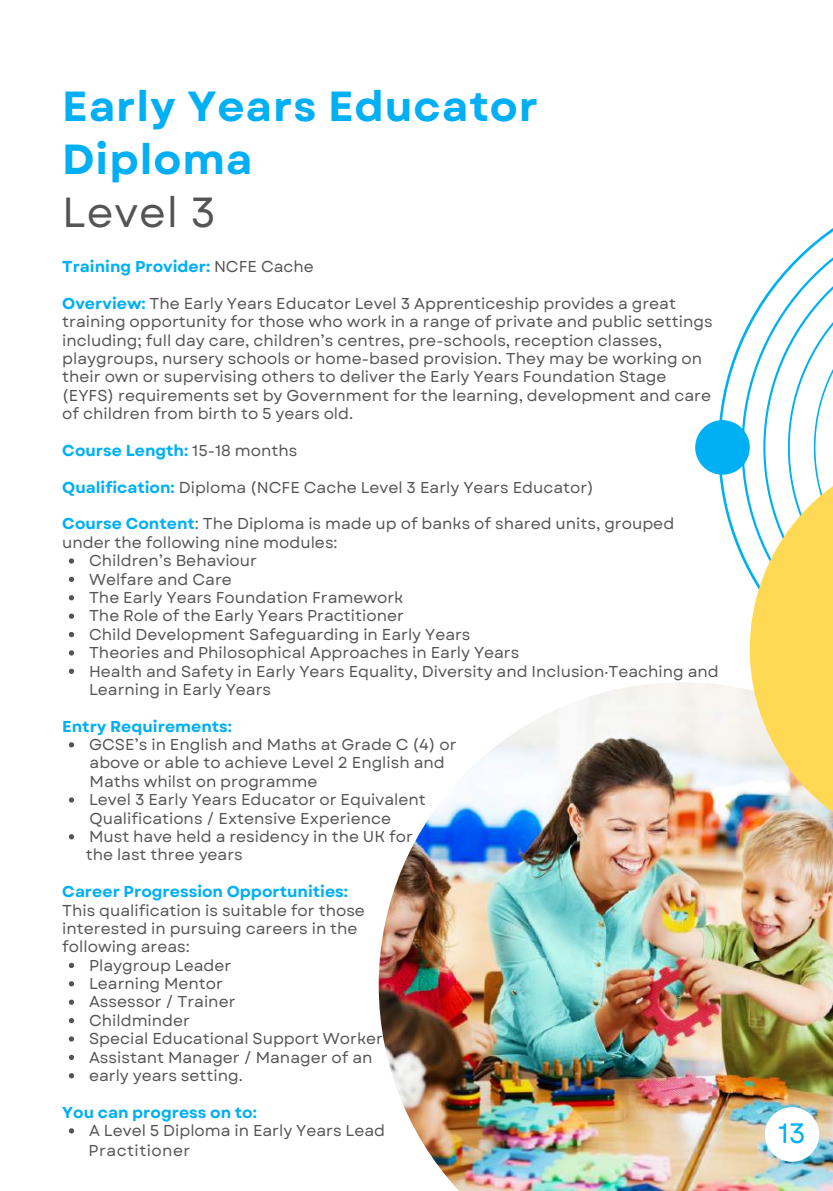
<style>
.page{position:relative;width:833px;height:1191px;background:#fff}
.page>*{position:absolute;margin:0;border:0;box-sizing:border-box;transform-origin:0 0}
.t1{font:700 42px/52.5px "Garet";letter-spacing:.02em;color:#00aff4}
.t2{font:42px "Garet";letter-spacing:.02em;color:#545454}
.t3{font:28px "Garet";color:#00aff4}
.t4{font:15.75px/18.4px "Garet";color:#545454}
.t5{font:700 15.75px "Garet";color:#00aff4}
.s1{font-weight:400;color:#545454}
.s2{font-weight:700;color:#00aff4}
</style>
<div class="page">
<svg style="left:719px;top:339px;width:22px;height:217px"></svg>
<svg style="left:741px;top:321px;width:9px;height:335px"></svg>
<div style="left:695px;top:420px;width:55px;height:55px;background:#00aff4;border-radius:50%"></div>
<svg style="left:69px;top:558px;width:5px;height:5px"></svg>
<svg style="left:69px;top:576px;width:5px;height:6px"></svg>
<svg style="left:69px;top:595px;width:5px;height:5px"></svg>
<svg style="left:69px;top:613px;width:5px;height:5px"></svg>
<svg style="left:69px;top:632px;width:5px;height:5px"></svg>
<svg style="left:69px;top:650px;width:5px;height:5px"></svg>
<svg style="left:69px;top:668px;width:5px;height:6px"></svg>
<svg style="left:69px;top:742px;width:5px;height:5px"></svg>
<svg style="left:69px;top:797px;width:5px;height:5px"></svg>
<svg style="left:69px;top:834px;width:5px;height:5px"></svg>
<svg style="left:69px;top:962px;width:5px;height:6px"></svg>
<svg style="left:69px;top:981px;width:5px;height:5px"></svg>
<svg style="left:69px;top:999px;width:5px;height:5px"></svg>
<svg style="left:69px;top:1018px;width:5px;height:5px"></svg>
<svg style="left:69px;top:1036px;width:5px;height:5px"></svg>
<svg style="left:69px;top:1054px;width:5px;height:5px"></svg>
<svg style="left:69px;top:1073px;width:5px;height:5px"></svg>
<svg style="left:69px;top:1128px;width:5px;height:5px"></svg>
<img style="left:379px;top:682px;width:454px;height:508px">
<svg style="left:750px;top:228px;width:83px;height:622px"></svg>
<div style="left:765px;top:1107px;width:54px;height:54px;background:#fff;border-radius:50%"></div>
<h1 class="t1" style="left:62px;top:81px;width:477px">Early Years Educator<br>Diploma</h1>
<h1 class="t2" style="left:62px;top:181px;width:155px">Level 3</h1>
<p class="t5" style="left:62px;top:255px;width:253px">Training Provider: <span class="s1">NCFE Cache</span></p>
<p class="t4" style="left:62px;top:294px;width:652px"><span class="s2">Overview:</span> The Early Years Educator Level 3 Apprenticeship provides a great training opportunity for those who work in a range of private and public settings including; full day care, children’s centres, pre-schools, reception classes, playgroups, nursery schools or home-based provision. They may be working on their own or supervising others to deliver the Early Years Foundation Stage (EYFS) requirements set by Government for the learning, development and care of children from birth to 5 years old.</p>
<p class="t5" style="left:62px;top:439px;width:237px">Course Length: <span class="s1">15-18 months</span></p>
<p class="t4" style="left:62px;top:478px;width:533px"><span class="s2">Qualification:</span> Diploma (NCFE Cache Level 3 Early Years Educator)</p>
<p class="t4" style="left:62px;top:515px;width:613px"><span class="s2">Course Content</span>: The Diploma is made up of banks of shared units, grouped</p>
<p class="t4" style="left:62px;top:533px;width:277px">under the following nine modules:</p>
<p class="t4" style="left:89px;top:551px;width:170px">Children’s Behaviour</p>
<p class="t4" style="left:89px;top:570px;width:144px">Welfare and Care</p>
<p class="t4" style="left:89px;top:588px;width:316px">The Early Years Foundation Framework</p>
<p class="t4" style="left:89px;top:607px;width:316px">The Role of the Early Years Practitioner</p>
<p class="t4" style="left:89px;top:625px;width:383px">Child Development Safeguarding in Early Years</p>
<p class="t4" style="left:89px;top:643px;width:432px">Theories and Philosophical Approaches in Early Years</p>
<p class="t4" style="left:89px;top:662px;width:631px">Health and Safety in Early Years Equality, Diversity and Inclusion·Teaching and</p>
<p class="t4" style="left:89px;top:680px;width:184px">Learning in Early Years</p>
<p class="t5" style="left:62px;top:715px;width:171px">Entry Requirements:</p>
<p class="t4" style="left:86px;top:735px;width:372px">GCSE’s in English and Maths at Grade C (4) or above or able to achieve Level 2 English and Maths whilst on programme<br>Level 3 Early Years Educator or Equivalent Qualifications / Extensive Experience<br>Must have held a residency in the UK for<br>the last three years</p>
<p class="t5" style="left:62px;top:880px;width:287px">Career Progression Opportunities:</p>
<p class="t4" style="left:62px;top:901px;width:304px">This qualification is suitable for those</p>
<p class="t4" style="left:62px;top:919px;width:297px">interested in pursuing careers in the</p>
<p class="t4" style="left:62px;top:937px;width:129px">following areas:</p>
<p class="t4" style="left:89px;top:956px;width:144px">Playgroup Leader</p>
<p class="t4" style="left:89px;top:974px;width:135px">Learning Mentor</p>
<p class="t4" style="left:89px;top:992px;width:148px">Assessor / Trainer</p>
<p class="t4" style="left:89px;top:1011px;width:102px">Childminder</p>
<p class="t4" style="left:89px;top:1029px;width:296px">Special Educational Support Worker</p>
<p class="t4" style="left:89px;top:1048px;width:285px">Assistant Manager / Manager of an</p>
<p class="t4" style="left:89px;top:1066px;width:155px">early years setting.</p>
<p class="t5" style="left:62px;top:1100px;width:196px">You can progress on to:</p>
<p class="t4" style="left:89px;top:1120px;width:298px;line-height:19.6px">A Level 5 Diploma in Early Years Lead<br>Practitioner</p>
<h2 class="t3" style="left:778px;top:1113px;width:29px">13</h2>
</div>
